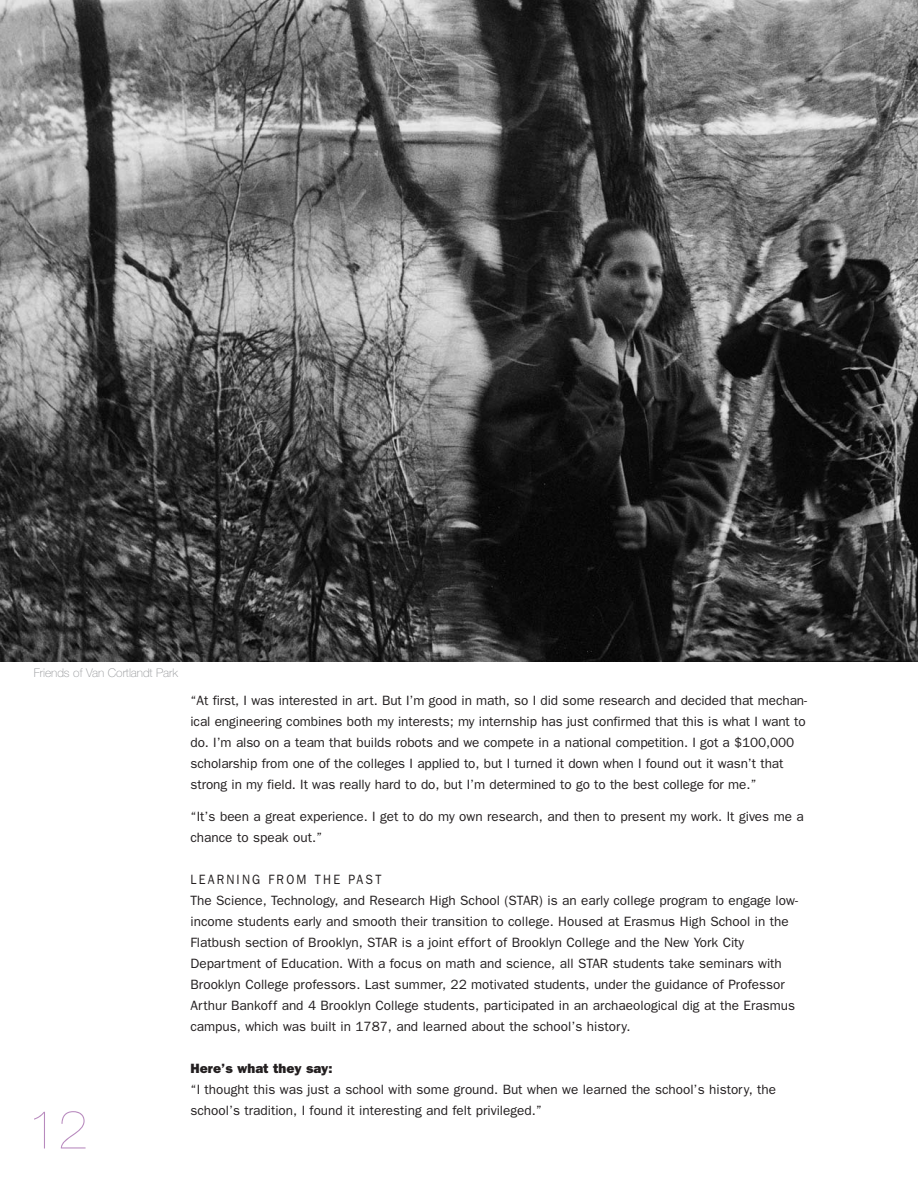
<style>
.page{position:relative;width:918px;height:1188px;background:#fff}
.page>*{position:absolute;margin:0;border:0;box-sizing:border-box;transform-origin:0 0}
.t1{font:200 54px "Helvetica Neue";color:#b88abe}
.t2{font:13.5px/21px "Franklin Gothic";color:#231f20}
.t3{font:13.5px/21px "Franklin Gothic";color:#231f20;scale:.9 1}
.t4{font:800 13.5px "Franklin Gothic";color:#231f20}
.t5{font:100 12px "Helvetica Neue";letter-spacing:-.005em;color:#939598}
</style>
<div class="page">
<img style="left:0;top:0;width:918px;height:662px">
<p class="t5" style="left:34px;top:668px;width:146px">Friends of Van Cortlandt Park</p>
<h1 class="t1" style="left:28px;top:1110px;width:62px">12</h1>
<p class="t2" style="left:190px;top:691px;width:618px">“At first, I was interested in art. But I’m good in math, so I did some research and decided that mechan&shy;ical engineering combines both my interests; my internship has just confirmed that this is what I want to do. I’m also on a team that builds robots and we compete in a national competition. I got a $100,000 scholarship from one of the colleges I applied to, but I turned it down when I found out it wasn’t that strong in my field. It was really hard to do, but I’m determined to go to the best college for me.”</p>
<p class="t2" style="left:190px;top:807px;width:615px">“It’s been a great experience. I get to do my own research, and then to present my work. It gives me a chance to speak out.”</p>
<p class="t3" style="left:190px;top:870px;width:677px">LEARNING FROM THE PAST<br>The Science, Technology, and Research High School (STAR) is an early college program to engage low&shy;income students early and smooth their transition to college. Housed at Erasmus High School in the Flatbush section of Brooklyn, STAR is a joint effort of Brooklyn College and the New York City Department of Education. With a focus on math and science, all STAR students take seminars with Brooklyn College professors. Last summer, 22 motivated students, under the guidance of Professor Arthur Bankoff and 4 Brooklyn College students, participated in an archaeological dig at the Erasmus campus, which was built in 1787, and learned about the school’s history.</p>
<p class="t4" style="left:190px;top:1063px;width:144px">Here’s what they say:</p>
<p class="t2" style="left:190px;top:1080px;width:587px">“I thought this was just a school with some ground. But when we learned the school’s history, the school’s tradition, I found it interesting and felt privileged.”</p>
</div>
